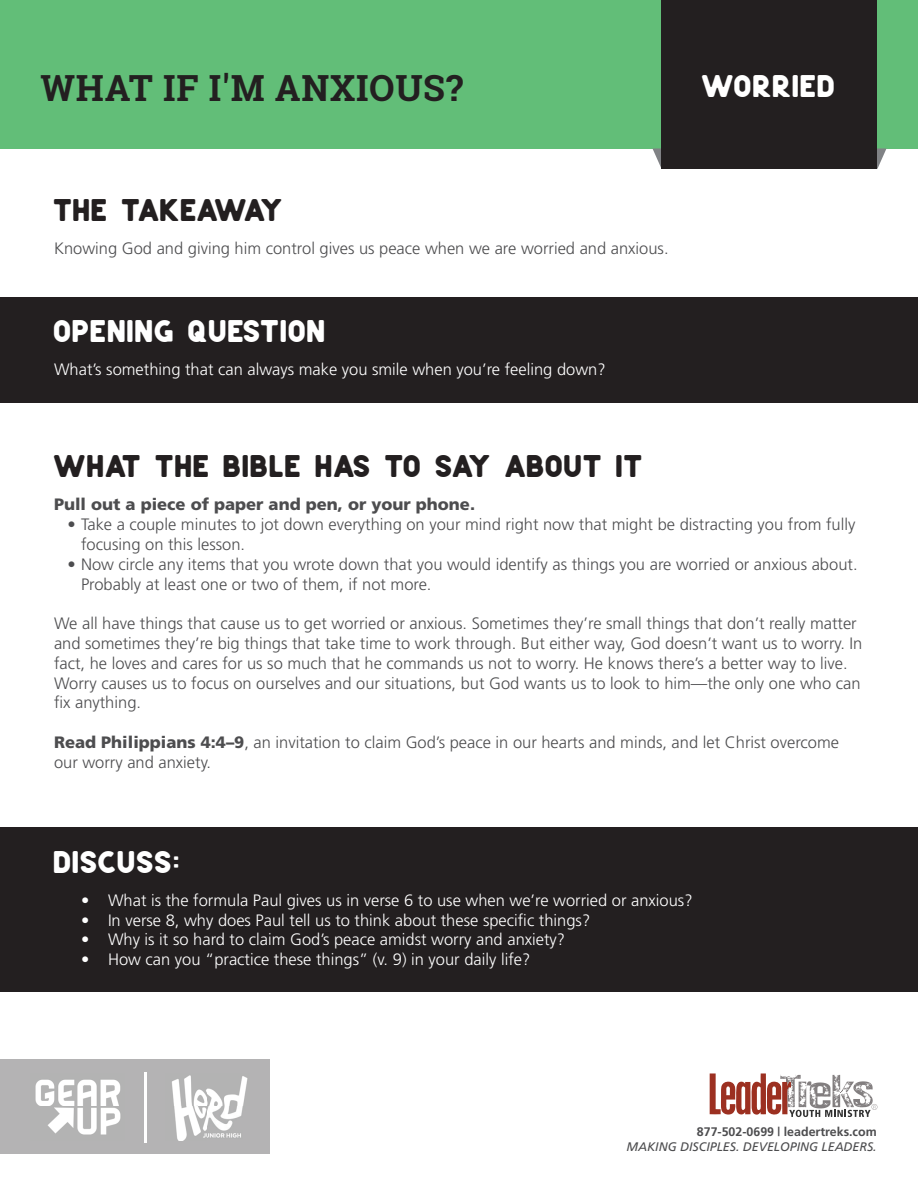
<style>
.page{position:relative;width:918px;height:1188px;background:#fff}
.page>*{position:absolute;margin:0;border:0;box-sizing:border-box;transform-origin:0 0}
.Heading__White{font:45px "American Lemon Sans";color:#fff}
.Heading{font:45px "American Lemon Sans";color:#231f20}
.Heading-2{font:45px "American Lemon Sans";letter-spacing:-.02em;color:#231f20}
.t1{font:700 36px "Roboto Slab";letter-spacing:.02em;color:#231f20}
.t2{font:300 16.5px/19.8px "Frutiger";color:#4d4d4f}
.Basic__White{font:300 16.5px "Frutiger";color:#fff}
.t3{font:900 16.5px "Frutiger";color:#4d4d4f}
.t4{font:italic 12.45px "Frutiger";color:#4d4d4f}
.t5{font:700 12.45px "Frutiger";color:#4d4d4f}
.s1{font-weight:900}
</style>
<div class="page">
<div style="left:0;top:1060px;width:270px;height:94px;background:#b4b3b4"></div>
<hr style="left:144px;top:1072px;width:3px;height:70px;background:#fff">
<svg style="left:710px;top:1073px;width:166px;height:44px"></svg>
<img style="left:172px;top:1075px;width:76px;height:66px">
<img style="left:35px;top:1079px;width:86px;height:56px">
<div style="left:0;top:0;width:918px;height:148px;background:#62be78"></div>
<svg style="left:652px;top:148px;width:235px;height:21px"></svg>
<div style="left:662px;top:0;width:216px;height:169px;background:#231f20"></div>
<div style="left:0;top:297px;width:918px;height:105px;background:#231f20"></div>
<div style="left:0;top:828px;width:918px;height:164px;background:#231f20"></div>
<h2 class="t1" style="left:40px;top:64px;width:424px">WHAT IF I'M ANXIOUS?</h2>
<h1 class="Heading__White" style="left:702px;top:65px;width:136px">WORRIED</h1>
<p class="Heading-2" style="left:54px;top:189px;width:232px">The Takeaway</p>
<p class="t2" style="left:54px;top:238px;width:616px">Knowing God and giving him control gives us peace when we are worried and anxious.</p>
<p class="Heading__White" style="left:54px;top:311px;width:275px">OPENING QUESTION</p>
<p class="Basic__White" style="left:54px;top:360px;width:553px">What’s something that can always make you smile when you’re feeling down?</p>
<p class="Heading" style="left:54px;top:446px;width:592px">WHAT THE BIBLE HAS TO SAY ABOUT IT</p>
<p class="t3" style="left:54px;top:495px;width:423px">Pull out a piece of paper and pen, or your phone.</p>
<p class="t2" style="left:81px;top:514px;width:776px;text-indent:-14px">• Take a couple minutes to jot down everything on your mind right now that might be distracting you from fully focusing on this lesson.</p>
<p class="t2" style="left:81px;top:554px;width:778px;text-indent:-14px">• Now circle any items that you wrote down that you would identify as things you are worried or anxious about.<br>Probably at least one or two of them, if not more.</p>
<p class="t2" style="left:54px;top:613px;width:810px">We all have things that cause us to get worried or anxious. Sometimes they’re small things that don’t really matter and sometimes they’re big things that take time to work through. But either way, God doesn’t want us to worry. In fact, he loves and cares for us so much that he commands us not to worry. He knows there’s a better way to live.<br>Worry causes us to focus on ourselves and our situations, but God wants us to look to him—the only one who can fix anything.</p>
<p class="t2" style="left:54px;top:732px;width:787px"><span class="s1">Read Philippians 4:4–9</span>, an invitation to claim God’s peace in our hearts and minds, and let Christ overcome our worry and anxiety.</p>
<p class="Heading__White" style="left:54px;top:841px;width:127px">DIScUSS:</p>
<p class="Basic__White" style="left:81px;top:891px;width:613px">• What is the formula Paul gives us in verse 6 to use when we’re worried or anxious?</p>
<p class="Basic__White" style="left:81px;top:911px;width:511px">• In verse 8, why does Paul tell us to think about these specific things?</p>
<p class="Basic__White" style="left:81px;top:930px;width:486px">• Why is it so hard to claim God’s peace amidst worry and anxiety?</p>
<p class="Basic__White" style="left:81px;top:950px;width:451px">• How can you “practice these things” (v. 9) in your daily life?</p>
<p class="t5" style="left:697px;top:1124px;width:181px">877-502-0699 | leadertreks.com</p>
<p class="t4" style="left:626px;top:1139px;width:252px">MAKING DISCIPLES. DEVELOPING LEADERS.</p>
</div>
